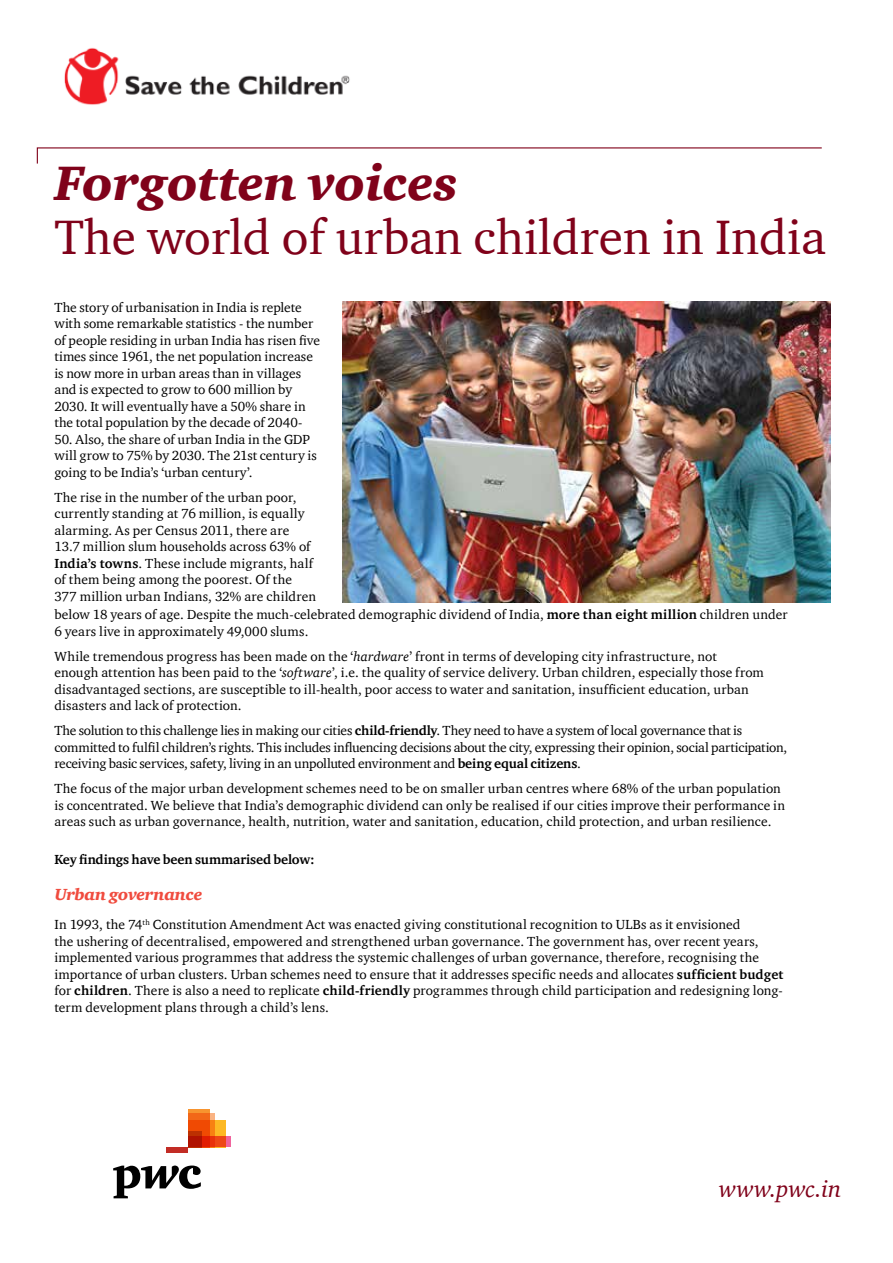
<style>
.page{position:relative;width:893px;height:1263px;background:#fff}
.page>*{position:absolute;margin:0;border:0;box-sizing:border-box;transform-origin:0 0}
.t1{font:49.5px "ITC Charter Com";color:#80021a}
.t2{font:italic 900 49.5px "ITC Charter Com";color:#80021a}
.t3{font:italic 24px "ITC Charter Com";letter-spacing:.005em;color:#80021a}
.t4{font:italic 900 16.5px "ITC Charter Com";letter-spacing:-.015em;color:#f04b3e}
.t5{font:13.5px/16.5px "ITC Charter Com";letter-spacing:.005em;color:#000}
.t6{font:13.5px/16.5px "ITC Charter Com";letter-spacing:-.015em;color:#000}
.t7{font:700 13.5px "ITC Charter Com";letter-spacing:-.01em;color:#000}
.s1{font-weight:700}
.s2{font-style:italic}
</style>
<div class="page">
<div style="left:188px;top:1120px;width:37px;height:27px;background:#fdb924"></div>
<svg style="left:214px;top:1136px;width:17px;height:11px"></svg>
<svg style="left:210px;top:1113px;width:4px;height:34px"></svg>
<svg style="left:188px;top:1109px;width:22px;height:38px"></svg>
<svg style="left:188px;top:1131px;width:14px;height:16px"></svg>
<div style="left:166px;top:1147px;width:22px;height:6px;background:#c22c25"></div>
<svg style="left:113px;top:1165px;width:88px;height:33px"></svg>
<img style="left:342px;top:302px;width:488px;height:301px">
<svg style="left:36px;top:147px;width:786px;height:17px"></svg>
<img style="left:64px;top:48px;width:286px;height:57px">
<h1 class="t2" style="left:54px;top:153px;width:405px">Forgotten voices</h1>
<h1 class="t1" style="left:54px;top:207px;width:773px">The world of urban children in India</h1>
<p class="t5" style="left:54px;top:299px;width:267px">The story of urbanisation in India is replete with some remarkable statistics - the number of people residing in urban India has risen five times since 1961, the net population increase is now more in urban areas than in villages and is expected to grow to 600 million by 2030. It will eventually have a 50% share in the total population by the decade of 2040-</p>
<p class="t5" style="left:54px;top:431px;width:264px">50. Also, the share of urban India in the GDP will grow to 75% by 2030. The 21st century is going to be India’s ‘urban century’.</p>
<p class="t5" style="left:54px;top:489px;width:263px">The rise in the number of the urban poor, currently standing at 76 million, is equally alarming. As per Census 2011, there are 13.7 million slum households across 63% of <span class="s1">India’s towns</span>. These include migrants, half of them being among the poorest. Of the 377 million urban Indians, 32% are children</p>
<p class="t5" style="left:54px;top:606px;width:735px">below 18 years of age. Despite the much-celebrated demographic dividend of India, <span class="s1">more than eight million</span> children under<br>6 years live in approximately 49,000 slums.</p>
<p class="t5" style="left:54px;top:648px;width:711px">While tremendous progress has been made on the ‘<span class="s2">hardware</span>’ front in terms of developing city infrastructure, not enough attention has been paid to the ‘<span class="s2">software</span>’, i.e. the quality of service delivery. Urban children, especially those from disadvantaged sections, are susceptible to ill-health, poor access to water and sanitation, insufficient education, urban disasters and lack of protection.</p>
<p class="t6" style="left:54px;top:722px;width:734px">The solution to this challenge lies in making our cities <span class="s1">child-friendly</span>. They need to have a system of local governance that is committed to fulfil children’s rights. This includes influencing decisions about the city, expressing their opinion, social participation, receiving basic services, safety, living in an unpolluted environment and <span class="s1">being equal citizens</span>.</p>
<p class="t5" style="left:54px;top:780px;width:732px">The focus of the major urban development schemes need to be on smaller urban centres where 68% of the urban population is concentrated. We believe that India’s demographic dividend can only be realised if our cities improve their performance in areas such as urban governance, health, nutrition, water and sanitation, education, child protection, and urban resilience.</p>
<p class="t7" style="left:54px;top:851px;width:262px">Key findings have been summarised below:</p>
<p class="t4" style="left:54px;top:884px;width:149px">Urban governance</p>
<p class="t5" style="left:54px;top:916px;width:731px">In 1993, the 74<sup>th</sup> Constitution Amendment Act was enacted giving constitutional recognition to ULBs as it envisioned<br>the ushering of decentralised, empowered and strengthened urban governance. The government has, over recent years, implemented various programmes that address the systemic challenges of urban governance, therefore, recognising the importance of urban clusters. Urban schemes need to ensure that it addresses specific needs and allocates <span class="s1">sufficient budget </span>for <span class="s1">children</span>. There is also a need to replicate <span class="s1">child-friendly</span> programmes through child participation and redesigning long&shy;term development plans through a child’s lens.</p>
<h2 class="t3" style="left:719px;top:1174px;width:124px">www.pwc.in</h2>
</div>
